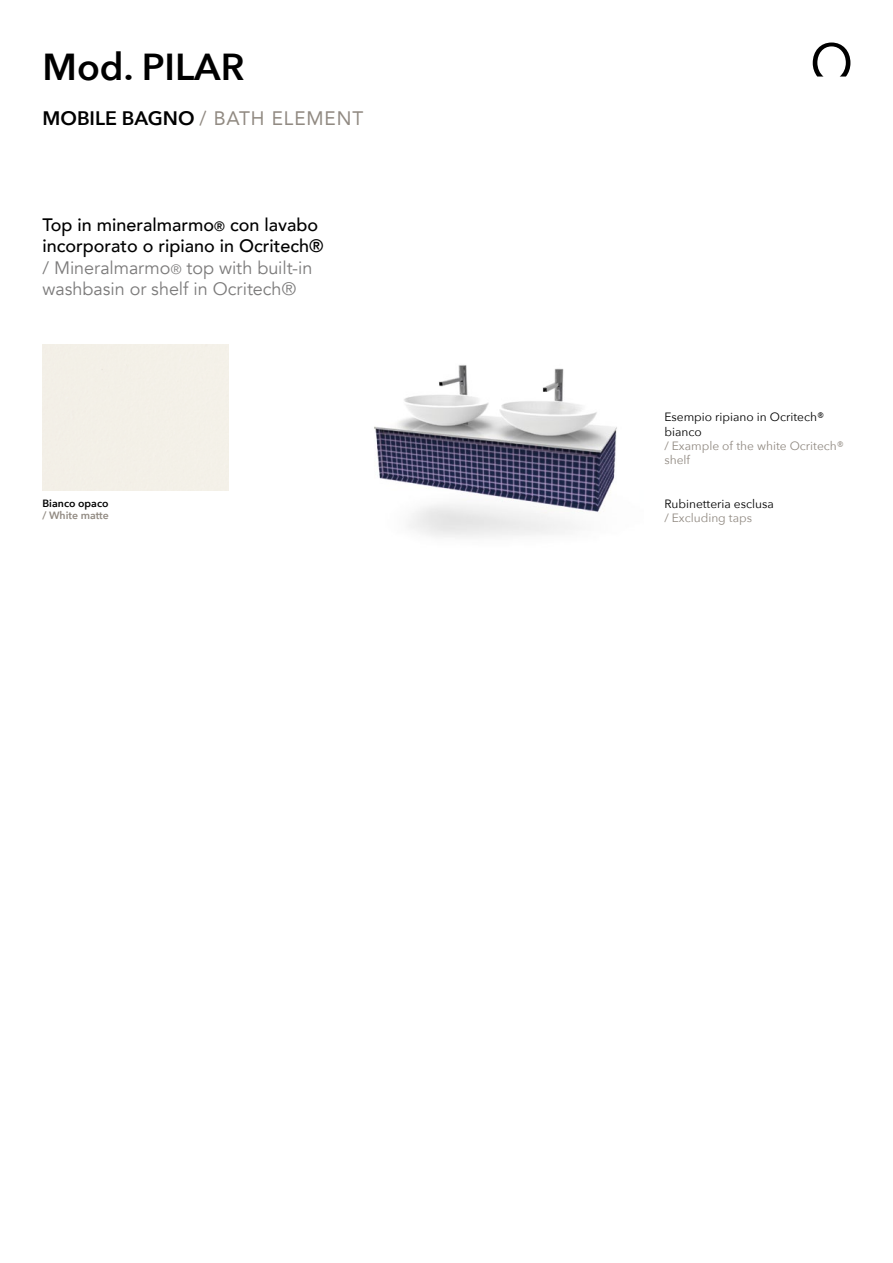
<style>
.page{position:relative;width:893px;height:1263px;background:#fff}
.page>*{position:absolute;margin:0;border:0;box-sizing:border-box;transform-origin:0 0}
.t1{font:600 37.5px "Avenir Next";color:#000}
.t2{font:19.5px "Avenir";letter-spacing:.05em;color:#918a82}
.t3{font:500 18px/21.6px "Avenir";color:#000}
.t4{font:12px/14.4px "Avenir Next";color:#000}
.t5{font:12px/14.4px "Avenir Next";color:#918a82}
.t6{font:600 10.5px "Avenir Next";color:#000}
.t7{font:600 10.5px "Avenir Next";color:#918a82}
.s1{font-family:"Avenir Next";font-weight:600;color:#000}
.s2{font-size:13.5px}
.s3{font-weight:400;color:#7c7b7b}
.s4{font-weight:400;font-size:13.5px;color:#7c7b7b}
</style>
<div class="page">
<svg style="left:813px;top:43px;width:37px;height:34px"></svg>
<img style="left:374px;top:365px;width:243px;height:172px">
<h1 class="t1" style="left:43px;top:35px;width:203px">Mod. PILAR</h1>
<p class="t2" style="left:43px;top:103px;width:322px"><span class="s1">MOBILE BAGNO</span> / BATH ELEMENT</p>
<p class="t3" style="left:43px;top:213px;width:283px">Top in mineralmarmo<span class="s2">®</span> con lavabo incorporato o ripiano in Ocritech® <span class="s3">/ Mineralmarmo</span><span class="s4">®</span> <span class="s3">top with built-in washbasin or shelf in Ocritech®</span></p>
<p class="t6" style="left:43px;top:494px;width:68px">Bianco opaco</p>
<p class="t7" style="left:43px;top:506px;width:68px">/ White matte</p>
<p class="t4" style="left:664px;top:409px;width:161px">Esempio ripiano in Ocritech® bianco</p>
<p class="t5" style="left:664px;top:438px;width:181px">/ Example of the white Ocritech® shelf</p>
<p class="t4" style="left:664px;top:496px;width:111px">Rubinetteria esclusa</p>
<p class="t5" style="left:664px;top:510px;width:89px">/ Excluding taps</p>
</div>
